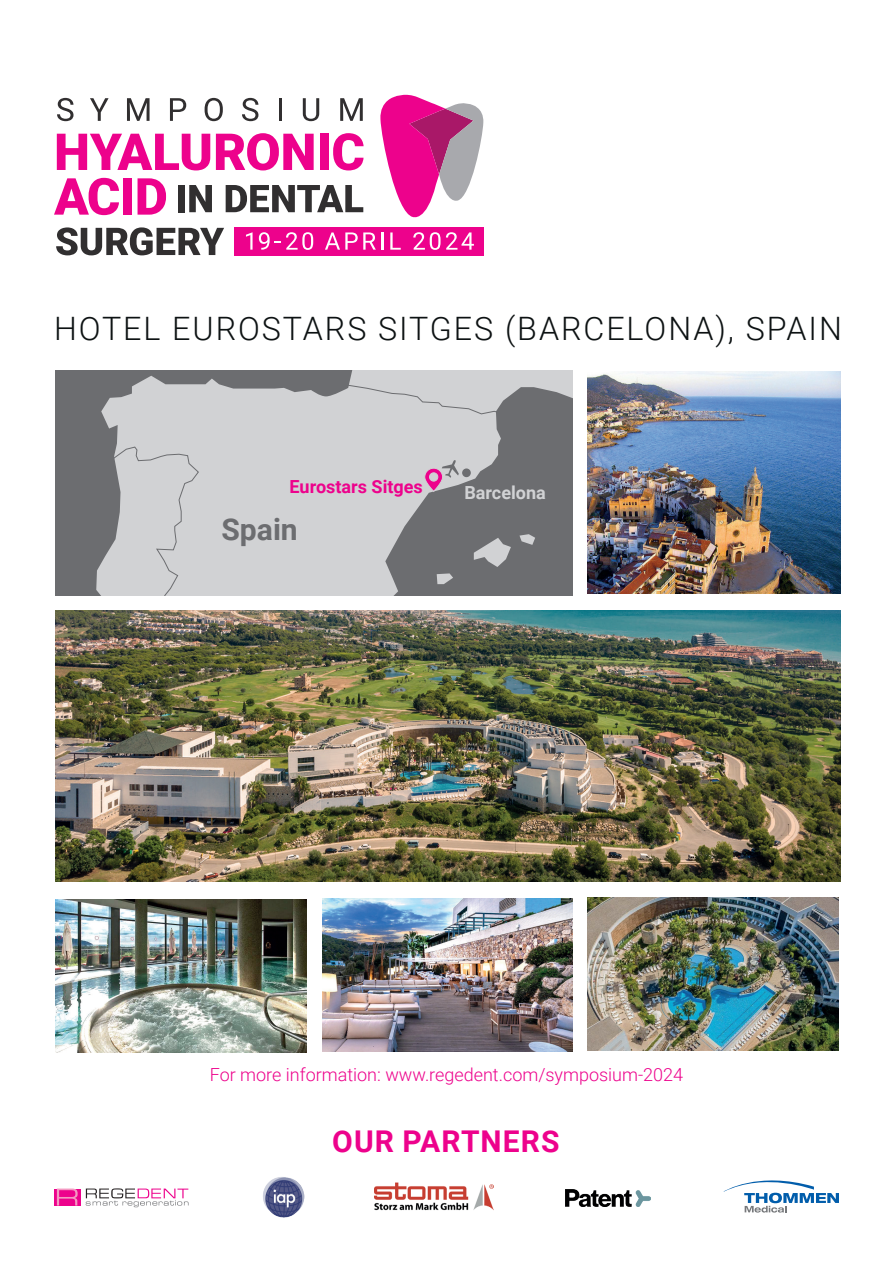
<style>
.page{position:relative;width:893px;height:1263px;background:#fff}
.page>*{position:absolute;margin:0;border:0;box-sizing:border-box;transform-origin:0 0}
.t1{font:300 32.25px "Roboto";letter-spacing:.06em;color:#0d1213}
.t2{font:700 30px "Roboto";letter-spacing:.035em;color:#ed028c}
.t3{font:700 30px "Roboto";color:#6c6d70}
.t4{font:300 18px "Roboto";color:#ed028c}
.t5{font:700 18px "Roboto";color:#ed028c}
.t6{font:700 18px "Roboto";color:#d1d2d4}
</style>
<div class="page">
<svg style="left:57px;top:134px;width:153px;height:36px"></svg>
<svg style="left:216px;top:133px;width:98px;height:37px"></svg>
<div style="left:320px;top:134px;width:8px;height:36px;background:#ed028c"></div>
<svg style="left:333px;top:133px;width:31px;height:37px"></svg>
<svg style="left:54px;top:178px;width:65px;height:37px"></svg>
<div style="left:123px;top:178px;width:9px;height:37px;background:#ed028c"></div>
<svg style="left:138px;top:178px;width:28px;height:37px"></svg>
<div style="left:234px;top:227px;width:249px;height:28px;background:#ed028c"></div>
<svg style="left:246px;top:232px;width:7px;height:18px"></svg>
<svg style="left:259px;top:232px;width:54px;height:18px"></svg>
<svg style="left:325px;top:232px;width:58px;height:18px"></svg>
<svg style="left:390px;top:232px;width:11px;height:18px"></svg>
<svg style="left:413px;top:232px;width:61px;height:18px"></svg>
<svg style="left:380px;top:95px;width:103px;height:123px"></svg>
<svg style="left:57px;top:98px;width:17px;height:23px"></svg>
<svg style="left:90px;top:98px;width:19px;height:23px"></svg>
<svg style="left:127px;top:98px;width:23px;height:23px"></svg>
<svg style="left:170px;top:98px;width:16px;height:23px"></svg>
<svg style="left:205px;top:98px;width:18px;height:23px"></svg>
<svg style="left:242px;top:98px;width:16px;height:23px"></svg>
<hr style="left:279px;top:98px;width:3px;height:23px;background:#312f30">
<svg style="left:303px;top:98px;width:16px;height:23px"></svg>
<svg style="left:340px;top:98px;width:23px;height:23px"></svg>
<div style="left:178px;top:185px;width:7px;height:27px;background:#312f30"></div>
<svg style="left:189px;top:185px;width:23px;height:27px"></svg>
<svg style="left:226px;top:185px;width:137px;height:27px"></svg>
<svg style="left:56px;top:227px;width:168px;height:28px"></svg>
<svg style="left:724px;top:1180px;width:115px;height:32px"></svg>
<img style="left:565px;top:1189px;width:85px;height:18px">
<img style="left:263px;top:1177px;width:42px;height:41px">
<svg style="left:86px;top:1188px;width:102px;height:19px"></svg>
<svg style="left:54px;top:1189px;width:26px;height:16px"></svg>
<svg style="left:57px;top:1188px;width:21px;height:17px"></svg>
<img style="left:374px;top:1182px;width:119px;height:29px">
<img style="left:55px;top:899px;width:251px;height:153px">
<img style="left:322px;top:898px;width:251px;height:153px">
<img style="left:588px;top:897px;width:251px;height:153px">
<img style="left:55px;top:611px;width:785px;height:270px">
<img style="left:588px;top:371px;width:252px;height:223px">
<div style="left:55px;top:370px;width:517px;height:226px;background:#6c6d70"></div>
<svg style="left:96px;top:370px;width:476px;height:226px;fill:#d1d2d4"></svg>
<svg style="left:437px;top:573px;width:16px;height:11px"></svg>
<svg style="left:519px;top:534px;width:16px;height:11px"></svg>
<svg style="left:474px;top:538px;width:37px;height:29px"></svg>
<svg style="left:112px;top:446px;width:88px;height:150px"></svg>
<div style="left:345px;top:384px;width:154px;height:31px;background:#d1d2d4"></div>
<svg style="left:424px;top:460px;width:39px;height:32px"></svg>
<div style="left:462px;top:468px;width:9px;height:9px;background:#6c6d70;border-radius:50%"></div>
<h1 class="t1" style="left:54px;top:306px;width:789px">HOTEL EUROSTARS SITGES (BARCELONA), SPAIN</h1>
<p class="t5" style="left:290px;top:474px;width:135px">Eurostars Sitges</p>
<h2 class="t3" style="left:221px;top:508px;width:78px">Spain</h2>
<p class="t6" style="left:464px;top:480px;width:83px">Barcelona</p>
<p class="t4" style="left:210px;top:1062px;width:475px">For more information: www.regedent.com/symposium-2024</p>
<h2 class="t2" style="left:332px;top:1120px;width:229px">OUR PARTNERS</h2>
</div>
